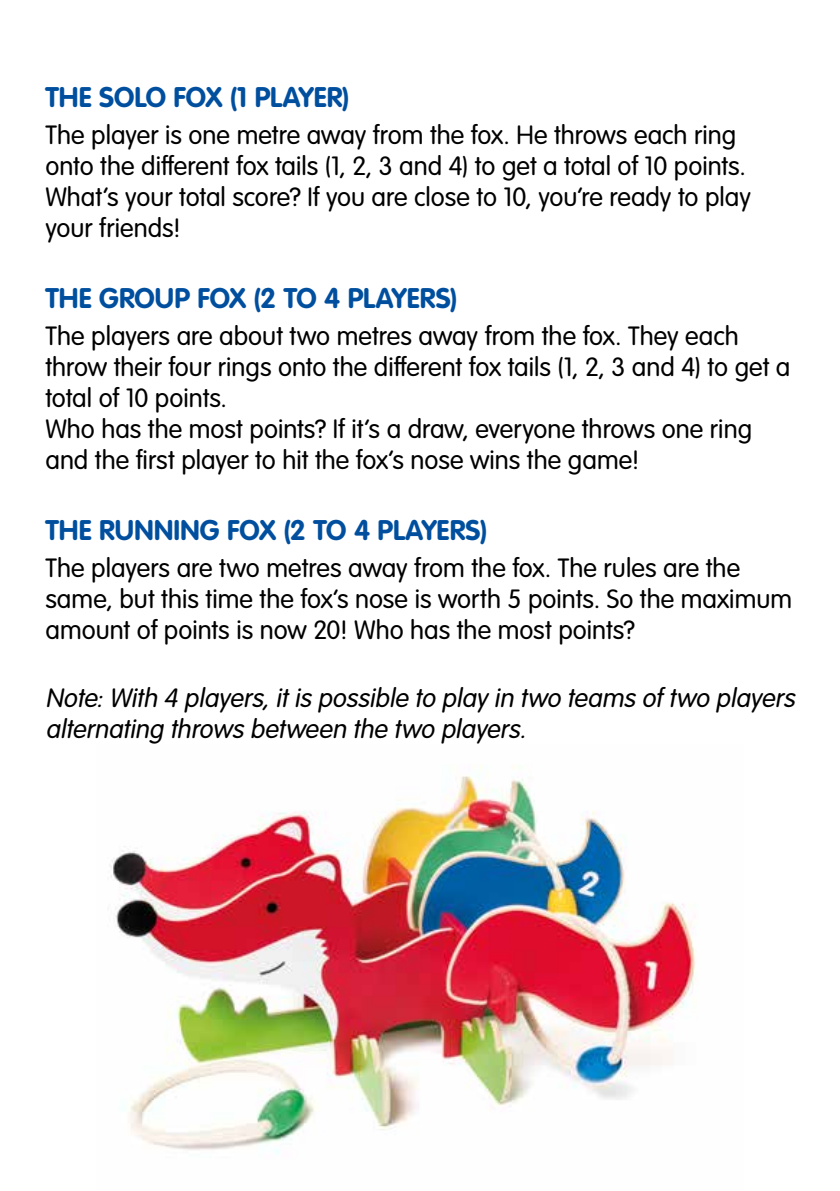
<style>
.page{position:relative;width:840px;height:1191px;background:#fff}
.page>*{position:absolute;margin:0;border:0;box-sizing:border-box;transform-origin:0 0}
.t1{font:700 28px "VAG Rounded LT Pro";color:#004f9f}
.t2{font:300 26px/31.2px "VAG Rounded LT Pro";color:#000}
.t3{font:italic 300 26px/31.2px "VAG Rounded LT Pro";color:#000}
</style>
<div class="page">
<img style="left:109px;top:765px;width:586px;height:389px">
<p class="t1" style="left:45px;top:79px;width:305px">THE SOLO FOX (1 PLAYER)</p>
<p class="t2" style="left:45px;top:120px;width:706px">The player is one metre away from the fox. He throws each ring onto the different fox tails (1, 2, 3 and 4) to get a total of 10 points.<br>What’s your total score? If you are close to 10, you’re ready to play your friends!</p>
<p class="t1" style="left:45px;top:280px;width:413px">THE GROUP FOX (2 TO 4 PLAYERS)</p>
<p class="t2" style="left:45px;top:320px;width:746px">The players are about two metres away from the fox. They each throw their four rings onto the different fox tails (1, 2, 3 and 4) to get a total of 10 points.<br>Who has the most points? If it’s a draw, everyone throws one ring and the first player to hit the fox’s nose wins the game!</p>
<p class="t1" style="left:45px;top:512px;width:443px">THE RUNNING FOX (2 TO 4 PLAYERS)</p>
<p class="t2" style="left:45px;top:553px;width:747px">The players are two metres away from the fox. The rules are the same, but this time the fox’s nose is worth 5 points. So the maximum amount of points is now 20! Who has the most points?</p>
<p class="t3" style="left:45px;top:683px;width:756px">Note:With 4 players,itis possible to play in two teams of two players alternating throws between the two players.</p>
</div>
